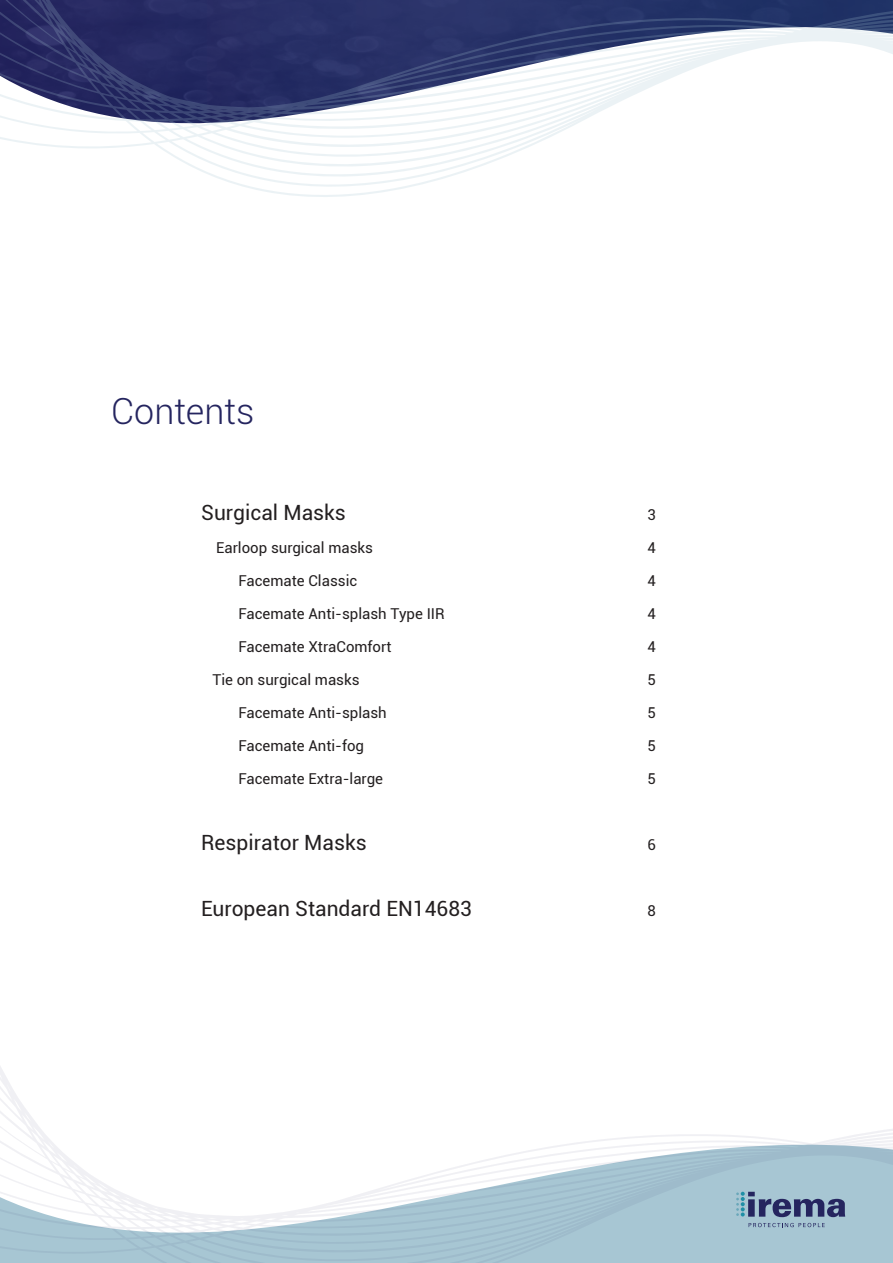
<style>
.page{position:relative;width:893px;height:1263px;background:#fff}
.page>*{position:absolute;margin:0;border:0;box-sizing:border-box;transform-origin:0 0}
.t1{font:300 36px "Roboto";color:#25255f}
.t2{font:21px "Roboto";color:#231f20}
.t3{font:15px "Roboto";color:#231f20}
</style>
<div class="page">
<svg style="left:0;top:1066px;width:893px;height:197px"></svg>
<svg style="left:731px;top:1192px;width:114px;height:25px;background:#6f84a3"></svg>
<svg style="left:749px;top:1223px;width:76px;height:4px"></svg>
<svg style="left:0;top:0;width:893px;height:197px"></svg>
<h1 class="t1" style="left:111px;top:386px;width:145px">Contents</h1>
<h2 class="t2" style="left:201px;top:497px;width:146px">Surgical Masks</h2>
<p class="t3" style="left:647px;top:504px;width:10px">3</p>
<p class="t3" style="left:216px;top:537px;width:158px">Earloop surgical masks</p>
<p class="t3" style="left:647px;top:537px;width:10px">4</p>
<p class="t3" style="left:239px;top:570px;width:120px">Facemate Classic</p>
<p class="t3" style="left:647px;top:570px;width:10px">4</p>
<p class="t3" style="left:239px;top:603px;width:208px">Facemate Anti-splash Type IIR</p>
<p class="t3" style="left:647px;top:603px;width:10px">4</p>
<p class="t3" style="left:239px;top:636px;width:154px">Facemate XtraComfort</p>
<p class="t3" style="left:647px;top:636px;width:10px">4</p>
<p class="t3" style="left:212px;top:669px;width:149px">Tie on surgical masks</p>
<p class="t3" style="left:647px;top:669px;width:10px">5</p>
<p class="t3" style="left:239px;top:702px;width:150px">Facemate Anti-splash</p>
<p class="t3" style="left:647px;top:702px;width:10px">5</p>
<p class="t3" style="left:239px;top:735px;width:127px">Facemate Anti-fog</p>
<p class="t3" style="left:647px;top:735px;width:10px">5</p>
<p class="t3" style="left:239px;top:768px;width:146px">Facemate Extra-large</p>
<p class="t3" style="left:647px;top:768px;width:10px">5</p>
<h2 class="t2" style="left:201px;top:827px;width:167px">Respirator Masks</h2>
<p class="t3" style="left:647px;top:834px;width:10px">6</p>
<h2 class="t2" style="left:201px;top:893px;width:272px">European Standard EN14683</h2>
<p class="t3" style="left:647px;top:900px;width:10px">8</p>
</div>
